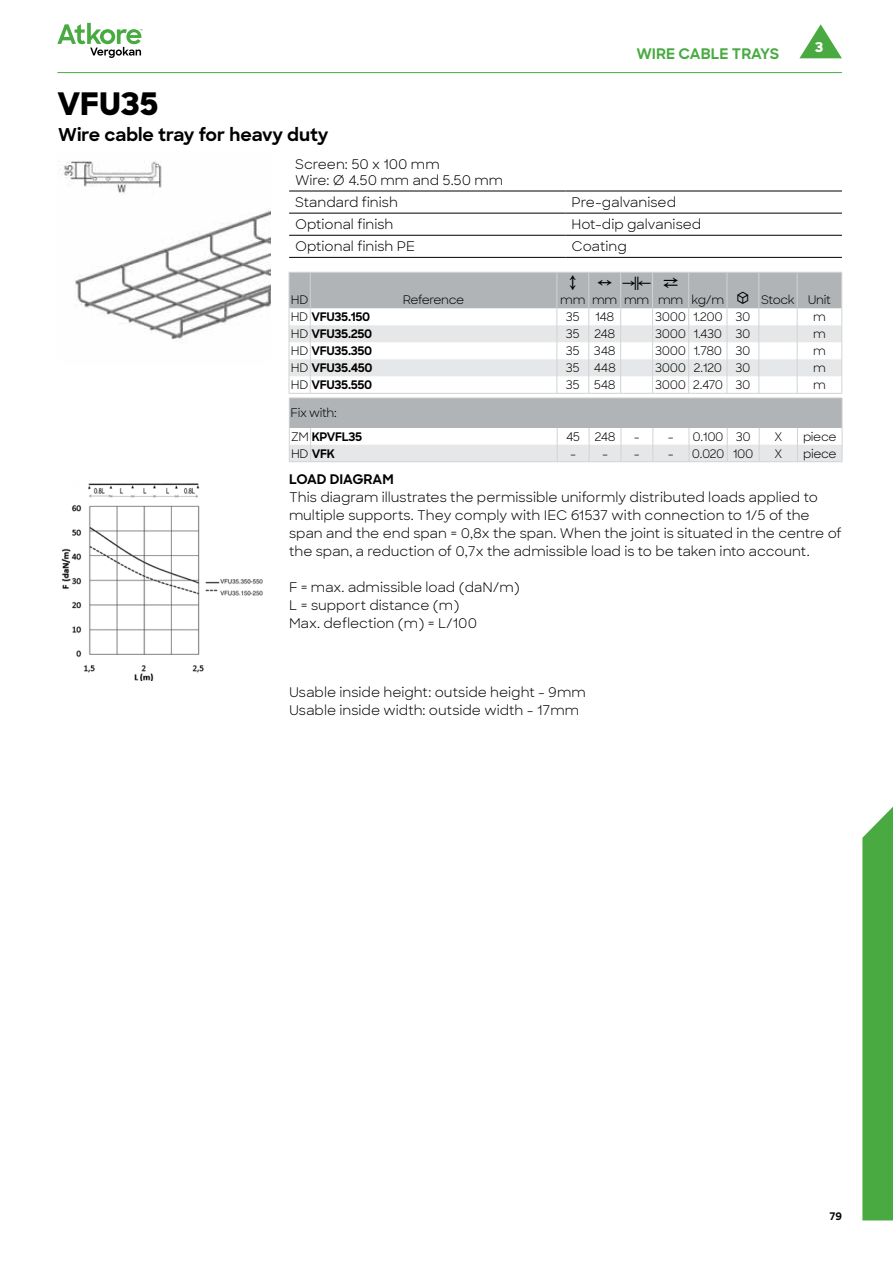
<style>
.page{position:relative;width:893px;height:1263px;background:#fff}
.page>*{position:absolute;margin:0;border:0;box-sizing:border-box;transform-origin:0 0}
.t1{font:800 31.5px "Sharp Sans";color:#000}
.t2{font:700 18px "Sharp Sans";letter-spacing:-.005em;color:#000}
.t3{font:700 14.85px "Sharp Sans";color:#49aa42}
.t4{font:800 13.8px "Sharp Sans";color:#fff}
.t5{font:13.5px/18px "Sharp Sans";color:#000}
.t6{font:700 13.5px "Sharp Sans";color:#000}
.t7{font:12px/23.4px "Sharp Sans";letter-spacing:-.03em;color:#000}
.t8{font:700 12px "Sharp Sans";letter-spacing:-.03em;color:#000}
.t9{font:700 10.65px "Sharp Sans";color:#000}
.s1{font-weight:400}
.s2{font-weight:700}
</style>
<div class="page">
<hr style="left:58px;top:72px;width:784px;height:1px;background:#49aa42">
<svg style="left:57px;top:23px;width:85px;height:35px"></svg>
<svg style="left:862px;top:807px;width:31px;height:413px;background:#52ae4b"></svg>
<svg style="left:799px;top:24px;width:43px;height:34px"></svg>
<img style="left:59px;top:161px;width:211px;height:182px">
<hr style="left:289px;top:191px;width:277px;height:1px;background:#000">
<hr style="left:566px;top:191px;width:276px;height:1px;background:#000">
<hr style="left:289px;top:213px;width:277px;height:1px;background:#000">
<hr style="left:566px;top:213px;width:276px;height:1px;background:#000">
<hr style="left:289px;top:235px;width:277px;height:1px;background:#000">
<hr style="left:566px;top:235px;width:276px;height:1px;background:#000">
<hr style="left:289px;top:257px;width:277px;height:1px;background:#000">
<hr style="left:566px;top:257px;width:276px;height:1px;background:#000">
<div style="left:289px;top:398px;width:553px;height:30px;background:#b1b4b6"></div>
<hr style="left:289px;top:398px;width:1px;height:30px;background:#d1d3d4">
<hr style="left:842px;top:398px;width:1px;height:30px;background:#d1d3d4">
<svg style="left:289px;top:428px;width:554px;height:34px"></svg>
<hr style="left:311px;top:461px;width:246px;height:1px;background:#d1d3d4">
<hr style="left:557px;top:461px;width:32px;height:1px;background:#d1d3d4">
<hr style="left:589px;top:461px;width:32px;height:1px;background:#d1d3d4">
<hr style="left:621px;top:461px;width:32px;height:1px;background:#d1d3d4">
<hr style="left:653px;top:461px;width:36px;height:1px;background:#d1d3d4">
<hr style="left:689px;top:461px;width:38px;height:1px;background:#d1d3d4">
<hr style="left:727px;top:461px;width:32px;height:1px;background:#d1d3d4">
<hr style="left:759px;top:461px;width:38px;height:1px;background:#d1d3d4">
<hr style="left:797px;top:461px;width:45px;height:1px;background:#d1d3d4">
<img style="left:61px;top:483px;width:202px;height:197px">
<svg style="left:289px;top:272px;width:553px;height:127px"></svg>
<p class="t3" style="left:636px;top:42px;width:144px">WIRE CABLE TRAYS</p>
<h1 class="t1" style="left:57px;top:80px;width:103px">VFU35</h1>
<h2 class="t2" style="left:58px;top:121px;width:272px">Wire cable tray for heavy duty</h2>
<p class="t5" style="left:295px;top:155px;width:210px;line-height:16.2px">Screen: 50 x 100 mm<br>Wire: Ø 4.50 mm and 5.50 mm</p>
<p class="t5" style="left:295px;top:193px;width:104px">Standard finish</p>
<p class="t5" style="left:572px;top:193px;width:106px">Pre-galvanised</p>
<p class="t5" style="left:295px;top:215px;width:100px">Optional finish</p>
<p class="t5" style="left:572px;top:215px;width:131px">Hot-dip galvanised</p>
<p class="t5" style="left:295px;top:237px;width:121px">Optional finish PE</p>
<p class="t5" style="left:572px;top:237px;width:57px">Coating</p>
<p class="t4" style="left:815px;top:37px;width:10px">3</p>
<p class="t7" style="left:291px;top:287px;width:19px">HD</p>
<p class="t7" style="left:403px;top:287px;width:63px">Reference</p>
<p class="t7" style="left:560px;top:287px;width:272px">mm mm mm mm kg/m ◆ Stock Unit</p>
<p class="t8" style="left:291px;top:308px;width:81px"><span class="s1">HD</span> VFU35.150</p>
<p class="t7" style="left:566px;top:305px;width:15px">35</p>
<p class="t7" style="left:595px;top:305px;width:21px">148</p>
<p class="t7" style="left:655px;top:305px;width:97px">3000 1.200 30</p>
<p class="t7" style="left:813px;top:305px;width:14px">m</p>
<p class="t8" style="left:291px;top:325px;width:83px"><span class="s1">HD</span> VFU35.250</p>
<p class="t7" style="left:566px;top:322px;width:51px">35 248</p>
<p class="t7" style="left:655px;top:322px;width:97px">3000 1.430 30</p>
<p class="t7" style="left:813px;top:322px;width:14px">m</p>
<p class="t8" style="left:291px;top:342px;width:83px"><span class="s1">HD</span> VFU35.350</p>
<p class="t7" style="left:566px;top:339px;width:51px">35 348</p>
<p class="t7" style="left:655px;top:339px;width:97px">3000 1.780 30</p>
<p class="t7" style="left:813px;top:339px;width:14px">m</p>
<p class="t8" style="left:291px;top:359px;width:83px"><span class="s1">HD</span> VFU35.450</p>
<p class="t7" style="left:566px;top:356px;width:51px">35 448</p>
<p class="t7" style="left:655px;top:356px;width:97px">3000 2.120 30</p>
<p class="t7" style="left:813px;top:356px;width:14px">m</p>
<p class="t8" style="left:291px;top:376px;width:83px"><span class="s1">HD</span> VFU35.550</p>
<p class="t7" style="left:566px;top:373px;width:51px">35 548</p>
<p class="t7" style="left:655px;top:373px;width:97px">3000 2.470 30</p>
<p class="t7" style="left:813px;top:373px;width:14px">m</p>
<p class="t7" style="left:291px;top:401px;width:73px">Fix with:<br>ZM <span class="s2">KPVFL35</span></p>
<p class="t7" style="left:566px;top:424px;width:51px">45 248</p>
<p class="t7" style="left:634px;top:424px;width:42px">- -</p>
<p class="t7" style="left:693px;top:424px;width:60px">0.100 30</p>
<p class="t7" style="left:774px;top:424px;width:9px">X</p>
<p class="t7" style="left:803px;top:424px;width:35px">piece</p>
<p class="t8" style="left:291px;top:444px;width:45px"><span class="s1">HD</span> VFK</p>
<p class="t7" style="left:570px;top:441px;width:39px">- -</p>
<p class="t7" style="left:634px;top:441px;width:42px">- -</p>
<p class="t7" style="left:692px;top:441px;width:63px">0.020 100</p>
<p class="t7" style="left:774px;top:441px;width:9px">X</p>
<p class="t7" style="left:803px;top:441px;width:35px">piece</p>
<p class="t6" style="left:289px;top:469px;width:106px">LOAD DIAGRAM</p>
<p class="t5" style="left:289px;top:487px;width:554px">This diagram illustrates the permissible uniformly distributed loads applied to multiple supports. They comply with IEC 61537 with connection to 1/5 of the span and the end span = 0,8x the span. When the joint is situated in the centre of the span, a reduction of 0,7x the admissible load is to be taken into account.</p>
<p class="t5" style="left:289px;top:577px;width:232px">F = max. admissible load (daN/m)<br>L = support distance (m)<br>Max. deflection (m) = L/100</p>
<p class="t5" style="left:289px;top:682px;width:298px">Usable inside height: outside height - 9mm<br>Usable inside width: outside width - 17mm</p>
<p class="t9" style="left:829px;top:1209px;width:14px">79</p>
</div>
